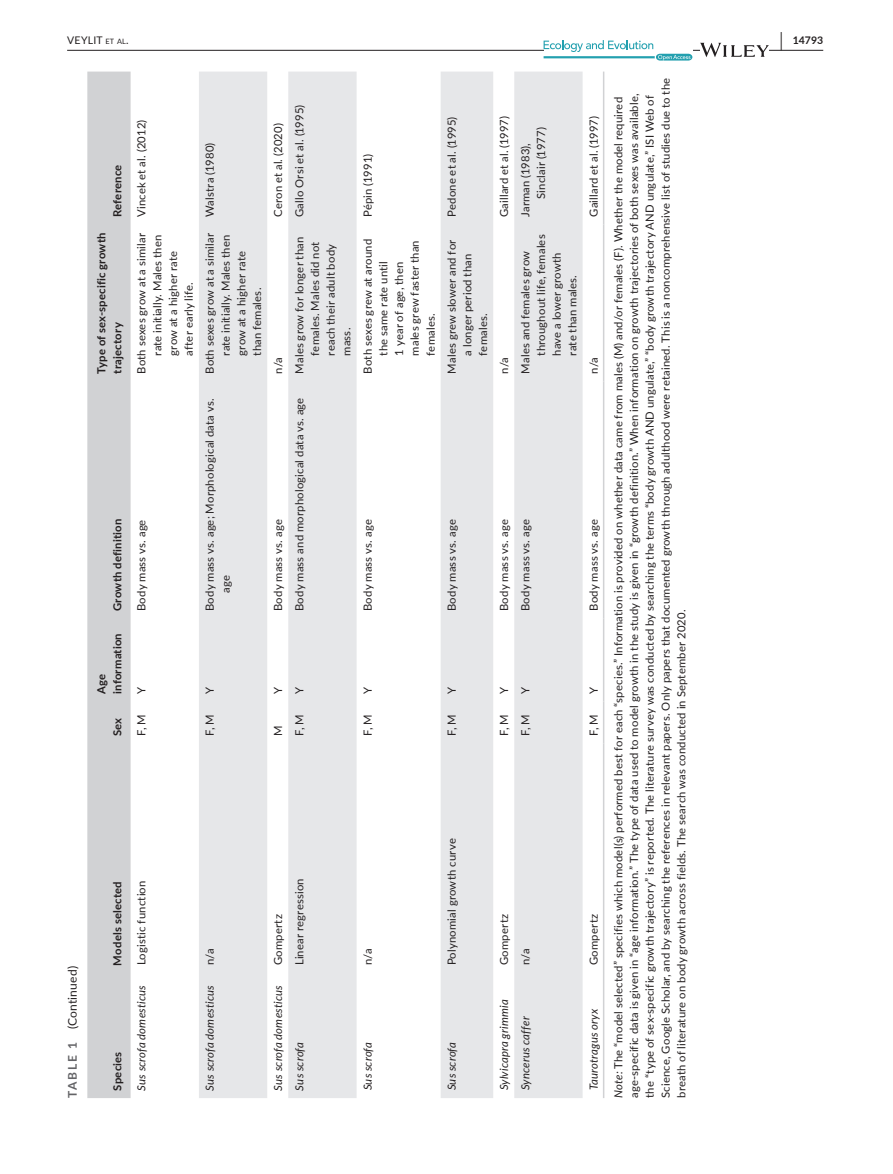
<style>
.page{position:relative;width:893px;height:1174px;background:#fff}
.page>*{position:absolute;margin:0;border:0;box-sizing:border-box;transform-origin:0 0}
.t1{font:700 19.5px "Lato";color:#231f20;scale:.48 1}
.t2{font:12px "Lato";letter-spacing:.015em;color:#231f20}
.t3{font:700 12px "Lato";letter-spacing:.145em;color:#636366}
.t4{font:11.25px/15.8px "Lato";letter-spacing:.015em;color:#231f20}
.t5{font:italic 11.25px "Lato";letter-spacing:.015em;color:#231f20}
.t6{font:700 11.25px/15.8px "Lato";letter-spacing:.02em;color:#231f20}
.t7{font:10.5px "Lato";letter-spacing:.025em;color:#231f20}
.t8{font:700 10.5px "Lato";color:#231f20}
.s1{font-size:7.35px}
.s2{font-style:italic}
</style>
<div class="page">
<hr style="left:67px;top:50px;width:756px;height:1px;background:#231f20">
<svg style="left:544px;top:40px;width:148px;height:21px"></svg>
<svg style="left:700px;top:43px;width:69px;height:14px"></svg>
<svg style="left:87px;top:72px;width:44px;height:1026px;background:#d4d5d7"></svg>
<svg style="left:199px;top:72px;width:384px;height:1026px;fill:#e6e7e9"></svg>
<hr style="left:603px;top:973px;width:1px;height:125px;background:#d1d2d4">
<hr style="left:603px;top:743px;width:1px;height:230px;background:#d1d2d4">
<hr style="left:603px;top:701px;width:1px;height:42px;background:#d1d2d4">
<hr style="left:603px;top:618px;width:1px;height:83px;background:#d1d2d4">
<hr style="left:603px;top:381px;width:1px;height:237px;background:#d1d2d4">
<hr style="left:603px;top:225px;width:1px;height:156px;background:#d1d2d4">
<hr style="left:603px;top:72px;width:1px;height:153px;background:#d1d2d4">
<h1 class="t1" style="left:780px;top:25px;width:7px">|</h1>
<p class="t7" style="left:67px;top:33px;width:63px">VEYLIT <span class="s1">et al</span>.</p>
<p class="t8" style="left:793px;top:33px;width:32px">14793</p>
<p class="t2" style="left:64px;top:1029px;width:65px;rotate:-90deg">(Continued)</p>
<p class="t3" style="left:64px;top:1098px;width:58px;rotate:-90deg">TABLE 1</p>
<p class="t6" style="left:109px;top:217px;width:54px;rotate:-90deg">Reference</p>
<p class="t6" style="left:93px;top:374px;width:143px;rotate:-90deg">Type of sex-specific growth trajectory</p>
<p class="t6" style="left:109px;top:611px;width:94px;rotate:-90deg">Growth definition</p>
<p class="t6" style="left:93px;top:694px;width:62px;rotate:-90deg">Age information</p>
<p class="t6" style="left:109px;top:736px;width:20px;rotate:-90deg">Sex</p>
<p class="t4" style="left:133px;top:217px;width:99px;rotate:-90deg">Vincek et al. (2012)</p>
<p class="t4" style="left:133px;top:356px;width:124px;text-indent:-18px;rotate:-90deg">Both sexes grow at a similar rate initially. Males then grow at a higher rate after early life.</p>
<p class="t4" style="left:202px;top:217px;width:76px;rotate:-90deg">Walstra (1980)</p>
<p class="t4" style="left:202px;top:356px;width:124px;text-indent:-18px;rotate:-90deg">Both sexes grow at a similar rate initially. Males then grow at a higher rate than females.</p>
<p class="t4" style="left:133px;top:611px;width:93px;rotate:-90deg">Body mass vs. age</p>
<p class="t4" style="left:202px;top:593px;width:196px;text-indent:-18px;rotate:-90deg">Body mass vs. age; Morphological data vs. age</p>
<p class="t4" style="left:270px;top:217px;width:95px;rotate:-90deg">Ceron et al. (2020)</p>
<p class="t4" style="left:270px;top:374px;width:18px;rotate:-90deg">n/a</p>
<p class="t4" style="left:270px;top:611px;width:93px;rotate:-90deg">Body mass vs. age</p>
<p class="t4" style="left:291px;top:217px;width:114px;rotate:-90deg">Gallo Orsi et al. (1995)</p>
<p class="t4" style="left:291px;top:356px;width:120px;text-indent:-18px;rotate:-90deg">Males grow for longer than females. Males did not reach their adult body mass.</p>
<p class="t4" style="left:291px;top:611px;width:215px;rotate:-90deg">Body mass and morphological data vs. age</p>
<p class="t4" style="left:359px;top:217px;width:65px;rotate:-90deg">Pépin (1991)</p>
<p class="t4" style="left:359px;top:356px;width:118px;text-indent:-18px;rotate:-90deg">Both sexes grew at around the same rate until<br>1 year of age, then males grew faster than females.</p>
<p class="t4" style="left:359px;top:611px;width:93px;rotate:-90deg">Body mass vs. age</p>
<p class="t4" style="left:443px;top:217px;width:102px;rotate:-90deg">Pedone et al. (1995)</p>
<p class="t4" style="left:443px;top:356px;width:117px;text-indent:-18px;rotate:-90deg">Males grew slower and for a longer period than females.</p>
<p class="t4" style="left:443px;top:611px;width:93px;rotate:-90deg">Body mass vs. age</p>
<p class="t4" style="left:496px;top:217px;width:102px;rotate:-90deg">Gaillard et al. (1997)</p>
<p class="t4" style="left:496px;top:374px;width:18px;rotate:-90deg">n/a</p>
<p class="t4" style="left:517px;top:199px;width:73px;text-indent:-18px;rotate:-90deg">Jarman (1983),<br>Sinclair (1977)</p>
<p class="t4" style="left:517px;top:355px;width:123px;text-indent:-18px;rotate:-90deg">Males and females grow throughout life, females have a lower growth rate than males.</p>
<p class="t4" style="left:496px;top:611px;width:93px;rotate:-90deg">Body mass vs. age</p>
<p class="t4" style="left:517px;top:611px;width:93px;rotate:-90deg">Body mass vs. age</p>
<p class="t4" style="left:585px;top:217px;width:102px;rotate:-90deg">Gaillard et al. (1997)</p>
<p class="t4" style="left:585px;top:373px;width:18px;rotate:-90deg">n/a</p>
<p class="t4" style="left:585px;top:611px;width:93px;rotate:-90deg">Body mass vs. age</p>
<p class="t4" style="left:133px;top:694px;width:9px;rotate:-90deg">Y</p>
<p class="t4" style="left:133px;top:736px;width:23px;rotate:-90deg">F, M</p>
<p class="t4" style="left:202px;top:694px;width:9px;rotate:-90deg">Y</p>
<p class="t4" style="left:202px;top:736px;width:23px;rotate:-90deg">F, M</p>
<p class="t4" style="left:270px;top:694px;width:9px;rotate:-90deg">Y</p>
<p class="t4" style="left:270px;top:736px;width:12px;rotate:-90deg">M</p>
<p class="t4" style="left:291px;top:693px;width:9px;rotate:-90deg">Y</p>
<p class="t4" style="left:291px;top:736px;width:23px;rotate:-90deg">F, M</p>
<p class="t4" style="left:359px;top:693px;width:9px;rotate:-90deg">Y</p>
<p class="t4" style="left:359px;top:736px;width:23px;rotate:-90deg">F, M</p>
<p class="t4" style="left:443px;top:693px;width:9px;rotate:-90deg">Y</p>
<p class="t4" style="left:443px;top:736px;width:23px;rotate:-90deg">F, M</p>
<p class="t4" style="left:496px;top:693px;width:9px;rotate:-90deg">Y</p>
<p class="t4" style="left:496px;top:736px;width:23px;rotate:-90deg">F, M</p>
<p class="t4" style="left:517px;top:693px;width:9px;rotate:-90deg">Y</p>
<p class="t4" style="left:517px;top:736px;width:23px;rotate:-90deg">F, M</p>
<p class="t4" style="left:585px;top:693px;width:9px;rotate:-90deg">Y</p>
<p class="t4" style="left:585px;top:736px;width:23px;rotate:-90deg">F, M</p>
<p class="t6" style="left:109px;top:965px;width:86px;rotate:-90deg">Models selected</p>
<p class="t6" style="left:109px;top:1090px;width:41px;rotate:-90deg">Species</p>
<p class="t4" style="left:133px;top:965px;width:86px;rotate:-90deg">Logistic function</p>
<p class="t5" style="left:134px;top:1090px;width:107px;rotate:-90deg">Sus scrofa domesticus</p>
<p class="t4" style="left:202px;top:965px;width:18px;rotate:-90deg">n/a</p>
<p class="t5" style="left:202px;top:1090px;width:107px;rotate:-90deg">Sus scrofa domesticus</p>
<p class="t4" style="left:270px;top:965px;width:53px;rotate:-90deg">Gompertz</p>
<p class="t5" style="left:270px;top:1090px;width:107px;rotate:-90deg">Sus scrofa domesticus</p>
<p class="t4" style="left:291px;top:965px;width:88px;rotate:-90deg">Linear regression</p>
<p class="t5" style="left:291px;top:1090px;width:50px;rotate:-90deg">Sus scrofa</p>
<p class="t4" style="left:359px;top:965px;width:18px;rotate:-90deg">n/a</p>
<p class="t5" style="left:360px;top:1090px;width:50px;rotate:-90deg">Sus scrofa</p>
<p class="t4" style="left:443px;top:965px;width:128px;rotate:-90deg">Polynomial growth curve</p>
<p class="t5" style="left:444px;top:1090px;width:50px;rotate:-90deg">Sus scrofa</p>
<p class="t4" style="left:496px;top:965px;width:53px;rotate:-90deg">Gompertz</p>
<p class="t4" style="left:517px;top:965px;width:18px;rotate:-90deg">n/a</p>
<p class="t5" style="left:496px;top:1090px;width:92px;rotate:-90deg">Sylvicapra grimmia</p>
<p class="t5" style="left:517px;top:1090px;width:75px;rotate:-90deg">Syncerus caffer</p>
<p class="t4" style="left:585px;top:965px;width:53px;rotate:-90deg">Gompertz</p>
<p class="t5" style="left:586px;top:1090px;width:84px;rotate:-90deg">Taurotragus oryx</p>
<p class="t4" style="left:657px;top:1097px;width:1021px;rotate:-90deg">Science, Google Scholar, and by searching the references in relevant papers. Only papers that documented growth through adulthood were retained. This is a noncomprehensive list of studies due to the breath of literature on body growth across fields. The search was conducted in September 2020.</p>
<p class="t4" style="left:610px;top:1097px;width:1005px;rotate:-90deg"><span class="s2">Note:</span> The “model selected” specifies which model(s) performed best for each “species.” Information is provided on whether data came from males (M) and/or females (F). Whether the model required age-specific data is given in “age information.” The type of data used to model growth in the study is given in “growth definition.” When information on growth trajectories of both sexes was available, the “type of sex-specific growth trajectory” is reported. The literature survey was conducted by searching the terms “body growth AND ungulate,” “body growth trajectory AND ungulate,” ISI Web of</p>
</div>
